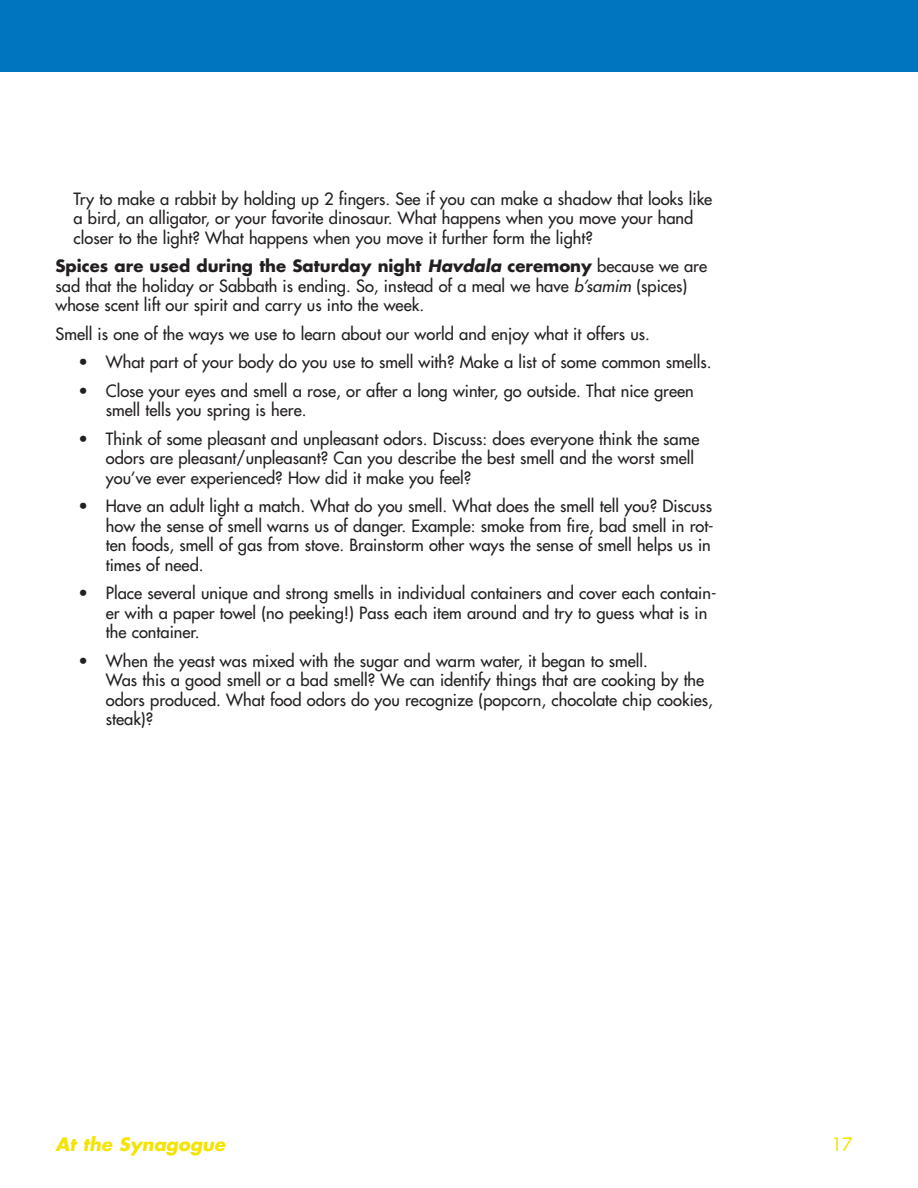
<style>
.page{position:relative;width:918px;height:1188px;background:#fff}
.page>*{position:absolute;margin:0;border:0;box-sizing:border-box;transform-origin:0 0}
.t1{font:italic 700 18px "Futura";color:#f3e401}
.t2{font:18px "Futura";color:#f3e401}
.t3{font:16.5px/19.5px "Futura";color:#231f20}
.s1{font-weight:700}
.s2{font-weight:700;font-style:italic}
.s3{font-style:italic}
</style>
<div class="page">
<div style="left:0;top:0;width:918px;height:72px;background:#0075bf"></div>
<p class="t3" style="left:74px;top:190px;width:640px">Try to make a rabbit by holding up 2 fingers. See if you can make a shadow that looks like a bird, an alligator, or your favorite dinosaur. What happens when you move your hand closer to the light? What happens when you move it further form the light?</p>
<p class="t3" style="left:56px;top:258px;width:653px"><span class="s1">Spices are used during the Saturday night</span> <span class="s2">Havdala</span> <span class="s1">ceremony</span> because we are sad that the holiday or Sabbath is ending. So, instead of a meal we have <span class="s3">b’samim</span> (spices) whose scent lift our spirit and carry us into the week.</p>
<p class="t3" style="left:56px;top:325px;width:596px">Smell is one of the ways we use to learn about our world and enjoy what it offers us.</p>
<p class="t3" style="left:79px;top:354px;width:634px">• What part of your body do you use to smell with? Make a list of some common smells.</p>
<p class="t3" style="left:106px;top:382px;width:589px;text-indent:-27px">• Close your eyes and smell a rose, or after a long winter, go outside. That nice green smell tells you spring is here.</p>
<p class="t3" style="left:106px;top:430px;width:595px;text-indent:-27px">• Think of some pleasant and unpleasant odors. Discuss: does everyone think the same odors are pleasant/unpleasant? Can you describe the best smell and the worst smell you’ve ever experienced? How did it make you feel?</p>
<p class="t3" style="left:106px;top:498px;width:609px;text-indent:-27px">• Have an adult light a match. What do you smell. What does the smell tell you? Discuss how the sense of smell warns us of danger. Example: smoke from fire, bad smell in rot&shy;ten foods, smell of gas from stove. Brainstorm other ways the sense of smell helps us in times of need.</p>
<p class="t3" style="left:106px;top:585px;width:612px;text-indent:-27px">• Place several unique and strong smells in individual containers and cover each contain&shy;er with a paper towel (no peeking!) Pass each item around and try to guess what is in the container.</p>
<p class="t3" style="left:106px;top:652px;width:609px;text-indent:-27px">• When the yeast was mixed with the sugar and warm water, it began to smell.<br>Was this a good smell or a bad smell? We can identify things that are cooking by the odors produced. What food odors do you recognize (popcorn, chocolate chip cookies, steak)?</p>
<p class="t1" style="left:56px;top:1136px;width:171px">At the Synagogue</p>
<p class="t2" style="left:832px;top:1135px;width:22px">17</p>
</div>
